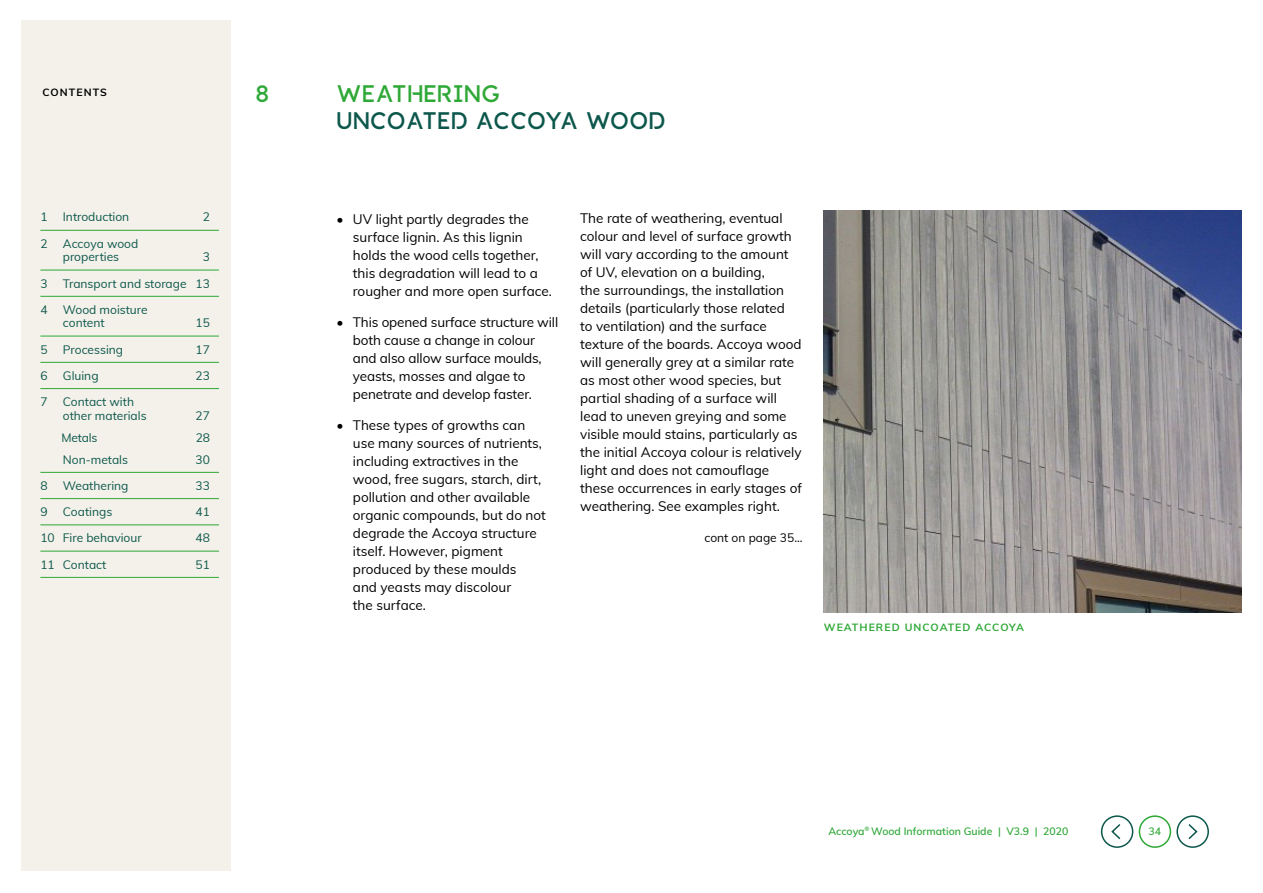
<style>
.page{position:relative;width:1263px;height:893px;background:#fff}
.page>*{position:absolute;margin:0;border:0;box-sizing:border-box;transform-origin:0 0}
.t1{font:24px "Accoya Display";letter-spacing:.02em;color:#0c574b}
.t2{font:24px "Accoya Display";letter-spacing:.02em;color:#2ea836}
.t3{font:13.5px/18px "Muli";color:#000}
.t4{font:12px/13.5px "Muli";color:#0c574b}
.t5{font:12px "Muli";color:#000}
.t6{font:600 10.5px "Muli";color:#2ea836}
.t7{font:700 10.5px "Muli";letter-spacing:.095em;color:#2ea836}
.t8{font:700 10.5px "Muli";letter-spacing:.1em;color:#000}
</style>
<div class="page">
<div style="left:21px;top:20px;width:209px;height:850px;background:#f3f1ea"></div>
<hr style="left:40px;top:230px;width:179px;height:1px;background:#2ea836">
<hr style="left:40px;top:270px;width:179px;height:1px;background:#2ea836">
<hr style="left:40px;top:296px;width:179px;height:1px;background:#2ea836">
<hr style="left:40px;top:336px;width:179px;height:1px;background:#2ea836">
<hr style="left:40px;top:362px;width:179px;height:1px;background:#2ea836">
<hr style="left:40px;top:388px;width:179px;height:1px;background:#2ea836">
<hr style="left:40px;top:472px;width:179px;height:1px;background:#2ea836">
<hr style="left:40px;top:498px;width:179px;height:1px;background:#2ea836">
<hr style="left:40px;top:525px;width:179px;height:1px;background:#2ea836">
<hr style="left:40px;top:551px;width:179px;height:1px;background:#2ea836">
<hr style="left:40px;top:577px;width:179px;height:1px;background:#2ea836">
<div style="left:1139px;top:815px;width:32px;height:33px;border:2px solid #2ea836;border-radius:50%"></div>
<div style="left:1176px;top:815px;width:33px;height:33px;border:2px solid #0c574b;border-radius:50%"></div>
<svg style="left:1188px;top:824px;width:10px;height:16px"></svg>
<div style="left:1101px;top:815px;width:32px;height:33px;border:2px solid #0c574b;border-radius:50%"></div>
<svg style="left:1111px;top:824px;width:10px;height:16px"></svg>
<img style="left:824px;top:210px;width:418px;height:402px">
<p class="t8" style="left:43px;top:84px;width:66px">CONTENTS</p>
<p class="t4" style="left:40px;top:210px;width:9px">1</p>
<p class="t4" style="left:63px;top:210px;width:68px">Introduction</p>
<p class="t4" style="left:203px;top:210px;width:9px">2</p>
<p class="t4" style="left:40px;top:236px;width:9px">2</p>
<p class="t4" style="left:63px;top:236px;width:77px">Accoya wood properties</p>
<p class="t4" style="left:203px;top:250px;width:9px">3</p>
<p class="t4" style="left:40px;top:276px;width:9px">3</p>
<p class="t4" style="left:63px;top:276px;width:149px">Transport and storage 13</p>
<p class="t4" style="left:40px;top:302px;width:9px">4</p>
<p class="t4" style="left:63px;top:302px;width:86px">Wood moisture content</p>
<p class="t4" style="left:195px;top:316px;width:16px">15</p>
<p class="t4" style="left:40px;top:342px;width:9px">5</p>
<p class="t4" style="left:63px;top:342px;width:62px">Processing</p>
<p class="t4" style="left:195px;top:342px;width:16px">17</p>
<p class="t4" style="left:40px;top:368px;width:9px">6</p>
<p class="t4" style="left:63px;top:368px;width:37px">Gluing</p>
<p class="t4" style="left:195px;top:368px;width:16px">23</p>
<p class="t4" style="left:40px;top:394px;width:9px">7</p>
<p class="t4" style="left:63px;top:394px;width:85px">Contact with other materials</p>
<p class="t4" style="left:195px;top:408px;width:16px">27</p>
<p class="t4" style="left:61px;top:430px;width:37px">Metals</p>
<p class="t4" style="left:196px;top:430px;width:16px">28</p>
<p class="t4" style="left:63px;top:452px;width:67px">Non-metals</p>
<p class="t4" style="left:195px;top:452px;width:16px">30</p>
<p class="t4" style="left:40px;top:478px;width:9px">8</p>
<p class="t4" style="left:63px;top:478px;width:67px">Weathering</p>
<p class="t4" style="left:195px;top:478px;width:16px">33</p>
<p class="t4" style="left:40px;top:504px;width:9px">9</p>
<p class="t4" style="left:63px;top:504px;width:51px">Coatings</p>
<p class="t4" style="left:195px;top:504px;width:16px">41</p>
<p class="t4" style="left:40px;top:531px;width:103px">10 Fire behaviour</p>
<p class="t4" style="left:195px;top:531px;width:16px">48</p>
<p class="t4" style="left:40px;top:557px;width:68px">11 Contact</p>
<p class="t4" style="left:195px;top:557px;width:16px">51</p>
<h1 class="t2" style="left:256px;top:80px;width:15px">8</h1>
<h1 class="t2" style="left:337px;top:80px;width:165px">WEATHERING</h1>
<h1 class="t1" style="left:337px;top:107px;width:331px">UNCOATED ACCOYA WOOD</h1>
<p class="t3" style="left:353px;top:210px;width:201px;text-indent:-16px">• UV light partly degrades the surface lignin. As this lignin holds the wood cells together, this degradation will lead to a rougher and more open surface.</p>
<p class="t3" style="left:353px;top:312px;width:207px;text-indent:-16px">• This opened surface structure will both cause a change in colour and also allow surface moulds, yeasts, mosses and algae to penetrate and develop faster.</p>
<p class="t3" style="left:353px;top:415px;width:195px;text-indent:-16px">• These types of growths can use many sources of nutrients, including extractives in the wood, free sugars, starch, dirt, pollution and other available organic compounds, but do not degrade the Accoya structure itself. However, pigment produced by these moulds<br>and yeasts may discolour<br>the surface.</p>
<p class="t3" style="left:580px;top:208px;width:223px">The rate of weathering, eventual colour and level of surface growth will vary according to the amount of UV, elevation on a building,<br>the surroundings, the installation details (particularly those related<br>to ventilation) and the surface texture of the boards. Accoya wood will generally grey at a similar rate as most other wood species, but partial shading of a surface will lead to uneven greying and some visible mould stains, particularly as the initial Accoya colour is relatively light and does not camouflage these occurrences in early stages of weathering. See examples right.</p>
<p class="t5" style="left:704px;top:529px;width:100px">cont on page 35...</p>
<p class="t7" style="left:824px;top:619px;width:201px">WEATHERED UNCOATED ACCOYA</p>
<p class="t6" style="left:828px;top:823px;width:241px">Accoya<sup>®</sup> Wood Information Guide | V3.9 | 2020</p>
<p class="t6" style="left:1149px;top:823px;width:14px">34</p>
</div>
